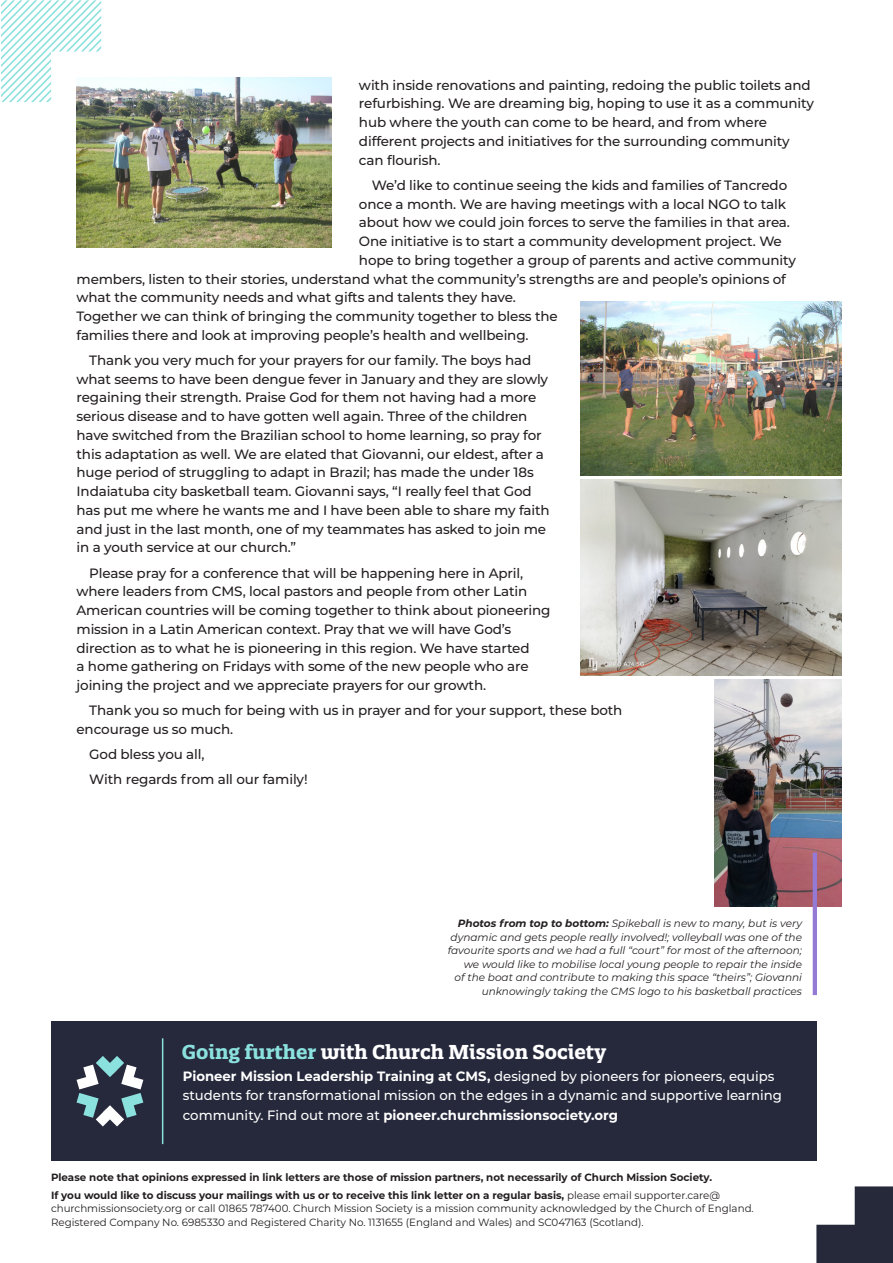
<style>
.page{position:relative;width:893px;height:1263px;background:#fff}
.page>*{position:absolute;margin:0;border:0;box-sizing:border-box;transform-origin:0 0}
.t1{font:700 19.5px "Quatro Slab";color:#fff}
.t2{font:500 13.5px/18.8px "Montserrat";letter-spacing:-.01em;color:#231f20}
.t3{font:500 13.5px/19.5px "Montserrat";color:#fff}
.t4{font:italic 10.5px/13.5px "Montserrat";color:#231f20;text-align:right}
.t5{font:700 10.5px/17.7px "Montserrat";color:#231f20}
.t6{font:10.5px/13.5px "Montserrat";color:#231f20}
.s1{font-weight:700}
.s2{color:#8be1de}
.s3{font-weight:400}
</style>
<div class="page">
<svg style="left:1px;top:0;width:100px;height:102px"></svg>
<svg style="left:816px;top:1186px;width:77px;height:77px"></svg>
<img style="left:77px;top:77px;width:255px;height:170px">
<img style="left:581px;top:301px;width:261px;height:174px">
<img style="left:581px;top:480px;width:261px;height:196px">
<img style="left:714px;top:680px;width:128px;height:227px">
<hr style="left:813px;top:853px;width:4px;height:142px;background:#947ad5">
<div style="left:51px;top:1021px;width:765px;height:140px;background:#26293c"></div>
<svg style="left:77px;top:1056px;width:66px;height:70px"></svg>
<hr style="left:162px;top:1038px;width:1px;height:106px;background:#8be1de">
<p class="t2" style="left:359px;top:75px;width:457px">with inside renovations and painting, redoing the public toilets and refurbishing. We are dreaming big, hoping to use it as a community hub where the youth can come to be heard, and from where different projects and initiatives for the surrounding community can flourish.</p>
<p class="t2" style="left:372px;top:175px;width:417px">We’d like to continue seeing the kids and families of Tancredo</p>
<p class="t2" style="left:359px;top:194px;width:429px">once a month. We are having meetings with a local NGO to talk</p>
<p class="t2" style="left:359px;top:213px;width:432px">about how we could join forces to serve the families in that area.</p>
<p class="t2" style="left:359px;top:231px;width:424px">One initiative is to start a community development project. We</p>
<p class="t2" style="left:359px;top:250px;width:438px">hope to bring together a group of parents and active community</p>
<p class="t2" style="left:77px;top:269px;width:711px">members, listen to their stories, understand what the community’s strengths are and people’s opinions of</p>
<p class="t2" style="left:77px;top:288px;width:441px">what the community needs and what gifts and talents they have.</p>
<p class="t2" style="left:77px;top:306px;width:483px">Together we can think of bringing the community together to bless the</p>
<p class="t2" style="left:77px;top:325px;width:454px">families there and look at improving people’s health and wellbeing.</p>
<p class="t2" style="left:77px;top:350px;width:475px;text-indent:13px">Thank you very much for your prayers for our family. The boys had what seems to have been dengue fever in January and they are slowly regaining their strength. Praise God for them not having had a more serious disease and to have gotten well again. Three of the children have switched from the Brazilian school to home learning, so pray for this adaptation as well. We are elated that Giovanni, our eldest, after a huge period of struggling to adapt in Brazil; has made the under 18s Indaiatuba city basketball team. Giovanni says, “I really feel that God has put me where he wants me and I have been able to share my faith and just in the last month, one of my teammates has asked to join me in a youth service at our church.”</p>
<p class="t2" style="left:77px;top:563px;width:475px;text-indent:13px">Please pray for a conference that will be happening here in April, where leaders from CMS, local pastors and people from other Latin American countries will be coming together to think about pioneering mission in a Latin American context. Pray that we will have God’s direction as to what he is pioneering in this region. We have started<br>a home gathering on Fridays with some of the new people who are joining the project and we appreciate prayers for our growth.</p>
<p class="t2" style="left:77px;top:700px;width:547px;text-indent:13px">Thank you so much for being with us in prayer and for your support, these both encourage us so much.</p>
<p class="t2" style="left:89px;top:741px;width:220px;line-height:25px">God bless you all,<br>With regards from all our family!</p>
<p class="t4" style="left:448px;top:916px;width:356px"><span class="s1">Photos from top to bottom:</span> Spikeball is new to many, but is very dynamic and gets people really involved!; volleyball was one of the favourite sports and we had a full “court” for most of the afternoon; we would like to mobilise local young people to repair the inside<br>of the boat and contribute to making this space “theirs”; Giovanni unknowingly taking the CMS logo to his basketball practices</p>
<h1 class="t1" style="left:182px;top:1039px;width:426px"><span class="s2">Going further</span> with Church Mission Society</h1>
<p class="t3" style="left:183px;top:1066px;width:601px"><span class="s1">Pioneer Mission Leadership Training at CMS,</span> designed by pioneers for pioneers, equips students for transformational mission on the edges in a dynamic and supportive learning community. Find out more at <span class="s1">pioneer.churchmissionsociety.org</span></p>
<p class="t5" style="left:51px;top:1168px;width:671px">Please note that opinions expressed in link letters are those of mission partners, not necessarily of Church Mission Society.<br>If you would like to discuss your mailings with us or to receive this link letter on a regular basis, <span class="s3">please email supporter.care@</span></p>
<p class="t6" style="left:51px;top:1201px;width:704px">churchmissionsociety.org or call 01865 787400. Church Mission Society is a mission community acknowledged by the Church of England.<br>Registered Company No. 6985330 and Registered Charity No. 1131655 (England and Wales) and SC047163 (Scotland).</p>
</div>
